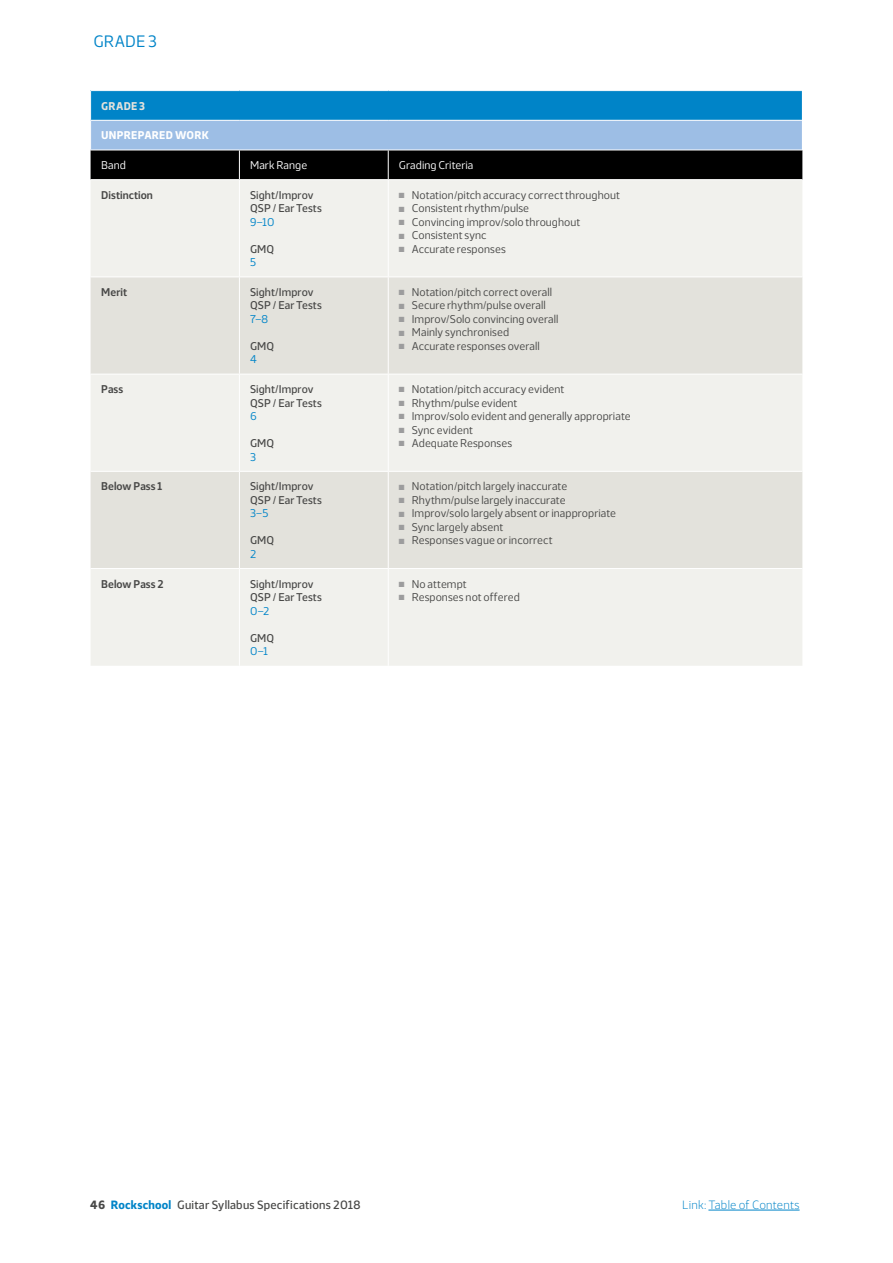
<style>
.page{position:relative;width:893px;height:1263px;background:#fff}
.page>*{position:absolute;margin:0;border:0;box-sizing:border-box;transform-origin:0 0}
.t1{font:16.5px "Webnar";color:#0084c8}
.t2{font:500 12px "Webnar";letter-spacing:.02em;color:#484847}
.t3{font:300 12px "Webnar";letter-spacing:.015em;color:#0084c8}
.t4{font:11.25px "Webnar";letter-spacing:.005em;color:#484847}
.Table___Band_Range_P{font:500 11.25px "Webnar";letter-spacing:.005em;color:#484847}
.Table___Band_Range_P-2{font:600 11.25px "Webnar";letter-spacing:.005em;color:#484847}
.Table___Black_Mark_R{font:11.25px "Webnar";letter-spacing:.005em;color:#fff}
.Table___Band_Range_P-3{font:11.25px "Webnar";color:#0084c8}
.Table___RS_Blue___He{font:700 11.25px "Webnar";letter-spacing:.02em;color:#fff}
.Table___RS_Blue___He-2{font:700 11.25px "Webnar";letter-spacing:.02em;color:#e3e2dc}
.s1{font-weight:700}
.s2{font-weight:700;color:#0084c8}
</style>
<div class="page">
<hr style="left:708px;top:1210px;width:92px;height:1px;background:#0084c8">
<div style="left:91px;top:180px;width:711px;height:486px;background:#f1f1ed"></div>
<svg style="left:91px;top:277px;width:711px;height:291px;background:#e7e7e1"></svg>
<hr style="left:239px;top:180px;width:1px;height:96px;background:#fff">
<hr style="left:388px;top:180px;width:1px;height:96px;background:#fff">
<hr style="left:239px;top:277px;width:1px;height:97px;background:#fff">
<hr style="left:388px;top:277px;width:1px;height:97px;background:#fff">
<hr style="left:91px;top:374px;width:148px;height:1px;background:#fff">
<hr style="left:239px;top:374px;width:149px;height:1px;background:#fff">
<hr style="left:239px;top:374px;width:1px;height:97px;background:#fff">
<hr style="left:388px;top:374px;width:414px;height:1px;background:#fff">
<hr style="left:388px;top:374px;width:1px;height:97px;background:#fff">
<hr style="left:239px;top:472px;width:1px;height:96px;background:#fff">
<hr style="left:388px;top:472px;width:1px;height:96px;background:#fff">
<hr style="left:91px;top:568px;width:148px;height:1px;background:#fff">
<hr style="left:239px;top:568px;width:149px;height:1px;background:#fff">
<hr style="left:239px;top:569px;width:1px;height:97px;background:#fff">
<hr style="left:388px;top:568px;width:414px;height:1px;background:#fff">
<hr style="left:388px;top:569px;width:1px;height:97px;background:#fff">
<hr style="left:91px;top:276px;width:148px;height:1px;background:#fff">
<hr style="left:239px;top:276px;width:149px;height:1px;background:#fff">
<hr style="left:388px;top:276px;width:414px;height:1px;background:#fff">
<hr style="left:91px;top:471px;width:148px;height:1px;background:#fff">
<hr style="left:239px;top:471px;width:149px;height:1px;background:#fff">
<hr style="left:388px;top:471px;width:414px;height:1px;background:#fff">
<svg style="left:90px;top:91px;width:713px;height:89px;background:#3b7093"></svg>
<svg style="left:399px;top:193px;width:5px;height:5px"></svg>
<svg style="left:399px;top:206px;width:5px;height:5px"></svg>
<svg style="left:399px;top:220px;width:5px;height:5px"></svg>
<svg style="left:399px;top:233px;width:5px;height:5px"></svg>
<svg style="left:399px;top:247px;width:5px;height:5px"></svg>
<svg style="left:399px;top:290px;width:5px;height:5px"></svg>
<svg style="left:399px;top:303px;width:5px;height:6px"></svg>
<svg style="left:399px;top:317px;width:5px;height:5px"></svg>
<svg style="left:399px;top:330px;width:5px;height:6px"></svg>
<svg style="left:399px;top:344px;width:5px;height:5px"></svg>
<svg style="left:399px;top:387px;width:5px;height:5px"></svg>
<svg style="left:399px;top:401px;width:5px;height:5px"></svg>
<svg style="left:399px;top:414px;width:5px;height:5px"></svg>
<svg style="left:399px;top:428px;width:5px;height:5px"></svg>
<svg style="left:399px;top:441px;width:5px;height:5px"></svg>
<svg style="left:399px;top:484px;width:5px;height:6px"></svg>
<svg style="left:399px;top:498px;width:5px;height:5px"></svg>
<svg style="left:399px;top:511px;width:5px;height:6px"></svg>
<svg style="left:399px;top:525px;width:5px;height:5px"></svg>
<svg style="left:399px;top:538px;width:5px;height:6px"></svg>
<svg style="left:399px;top:581px;width:5px;height:6px"></svg>
<svg style="left:399px;top:595px;width:5px;height:5px"></svg>
<h1 class="t1" style="left:93px;top:29px;width:22px">Grade</h1>
<h1 class="t1" style="left:148px;top:29px;width:10px">3</h1>
<p class="Table___RS_Blue___He-2" style="left:101px;top:97px;width:45px">GRADE 3</p>
<p class="Table___RS_Blue___He" style="left:101px;top:127px;width:109px">UNPREPARED WORK</p>
<p class="Table___Black_Mark_R" style="left:101px;top:157px;width:26px">Band</p>
<p class="Table___Black_Mark_R" style="left:250px;top:157px;width:59px">Mark Range</p>
<p class="Table___Black_Mark_R" style="left:399px;top:157px;width:76px">Grading Criteria</p>
<p class="Table___Band_Range_P-2" style="left:101px;top:186px;width:53px">Distinction</p>
<p class="Table___Band_Range_P" style="left:250px;top:186px;width:65px">Sight/Improv</p>
<p class="Table___Band_Range_P" style="left:250px;top:200px;width:73px">QSP / Ear Tests</p>
<p class="Table___Band_Range_P-3" style="left:250px;top:213px;width:26px">9–10</p>
<p class="Table___Band_Range_P" style="left:250px;top:240px;width:26px">GMQ</p>
<p class="Table___Band_Range_P-3" style="left:250px;top:254px;width:7px">5</p>
<p class="t4" style="left:412px;top:186px;width:210px">Notation/pitch accuracy correct throughout</p>
<p class="t4" style="left:412px;top:200px;width:119px">Consistent rhythm/pulse</p>
<p class="t4" style="left:412px;top:213px;width:170px">Convincing improv/solo throughout</p>
<p class="t4" style="left:412px;top:227px;width:76px">Consistent sync</p>
<p class="t4" style="left:412px;top:240px;width:96px">Accurate responses</p>
<p class="Table___Band_Range_P-2" style="left:101px;top:283px;width:27px">Merit</p>
<p class="Table___Band_Range_P" style="left:250px;top:283px;width:65px">Sight/Improv</p>
<p class="Table___Band_Range_P" style="left:250px;top:297px;width:73px">QSP / Ear Tests</p>
<p class="Table___Band_Range_P-3" style="left:250px;top:311px;width:20px">7–8</p>
<p class="Table___Band_Range_P" style="left:250px;top:337px;width:26px">GMQ</p>
<p class="Table___Band_Range_P-3" style="left:250px;top:351px;width:8px">4</p>
<p class="Table___Band_Range_P-2" style="left:101px;top:381px;width:24px">Pass</p>
<p class="Table___Band_Range_P" style="left:250px;top:381px;width:65px">Sight/Improv</p>
<p class="Table___Band_Range_P" style="left:250px;top:394px;width:73px">QSP / Ear Tests</p>
<p class="Table___Band_Range_P-3" style="left:250px;top:408px;width:8px">6</p>
<p class="Table___Band_Range_P" style="left:250px;top:435px;width:26px">GMQ</p>
<p class="Table___Band_Range_P-3" style="left:250px;top:448px;width:7px">3</p>
<p class="Table___Band_Range_P-2" style="left:101px;top:478px;width:63px">Below Pass 1</p>
<p class="Table___Band_Range_P" style="left:250px;top:478px;width:65px">Sight/Improv</p>
<p class="Table___Band_Range_P" style="left:250px;top:491px;width:73px">QSP / Ear Tests</p>
<p class="Table___Band_Range_P-3" style="left:250px;top:505px;width:20px">3–5</p>
<p class="Table___Band_Range_P" style="left:250px;top:532px;width:26px">GMQ</p>
<p class="Table___Band_Range_P-3" style="left:250px;top:545px;width:8px">2</p>
<p class="Table___Band_Range_P-2" style="left:101px;top:575px;width:64px">Below Pass 2</p>
<p class="Table___Band_Range_P" style="left:250px;top:575px;width:65px">Sight/Improv</p>
<p class="Table___Band_Range_P" style="left:250px;top:589px;width:73px">QSP / Ear Tests</p>
<p class="Table___Band_Range_P-3" style="left:250px;top:602px;width:21px">0–2</p>
<p class="Table___Band_Range_P" style="left:250px;top:629px;width:26px">GMQ</p>
<p class="Table___Band_Range_P-3" style="left:250px;top:643px;width:19px">0–1</p>
<p class="t4" style="left:412px;top:284px;width:142px">Notation/pitch correct overall</p>
<p class="t4" style="left:412px;top:297px;width:135px">Secure rhythm/pulse overall</p>
<p class="t4" style="left:412px;top:311px;width:148px">Improv/Solo convincing overall</p>
<p class="t4" style="left:412px;top:324px;width:99px">Mainly synchronised</p>
<p class="t4" style="left:412px;top:338px;width:129px">Accurate responses overall</p>
<p class="t4" style="left:412px;top:381px;width:154px">Notation/pitch accuracy evident</p>
<p class="t4" style="left:412px;top:394px;width:107px">Rhythm/pulse evident</p>
<p class="t4" style="left:412px;top:408px;width:220px">Improv/solo evident and generally appropriate</p>
<p class="t4" style="left:412px;top:421px;width:63px">Sync evident</p>
<p class="t4" style="left:412px;top:435px;width:102px">Adequate Responses</p>
<p class="t4" style="left:412px;top:478px;width:157px">Notation/pitch largely inaccurate</p>
<p class="t4" style="left:412px;top:491px;width:155px">Rhythm/pulse largely inaccurate</p>
<p class="t4" style="left:412px;top:505px;width:206px">Improv/solo largely absent or inappropriate</p>
<p class="t4" style="left:412px;top:518px;width:93px">Sync largely absent</p>
<p class="t4" style="left:412px;top:532px;width:142px">Responses vague or incorrect</p>
<p class="t4" style="left:412px;top:575px;width:56px">No attempt</p>
<p class="t4" style="left:412px;top:589px;width:110px">Responses not offered</p>
<p class="t2" style="left:90px;top:1195px;width:272px"><span class="s1">46</span> <span class="s2">Rockschool</span> Guitar Syllabus Specifications 2018</p>
<p class="t3" style="left:682px;top:1196px;width:119px">Link: Table of Contents</p>
</div>
